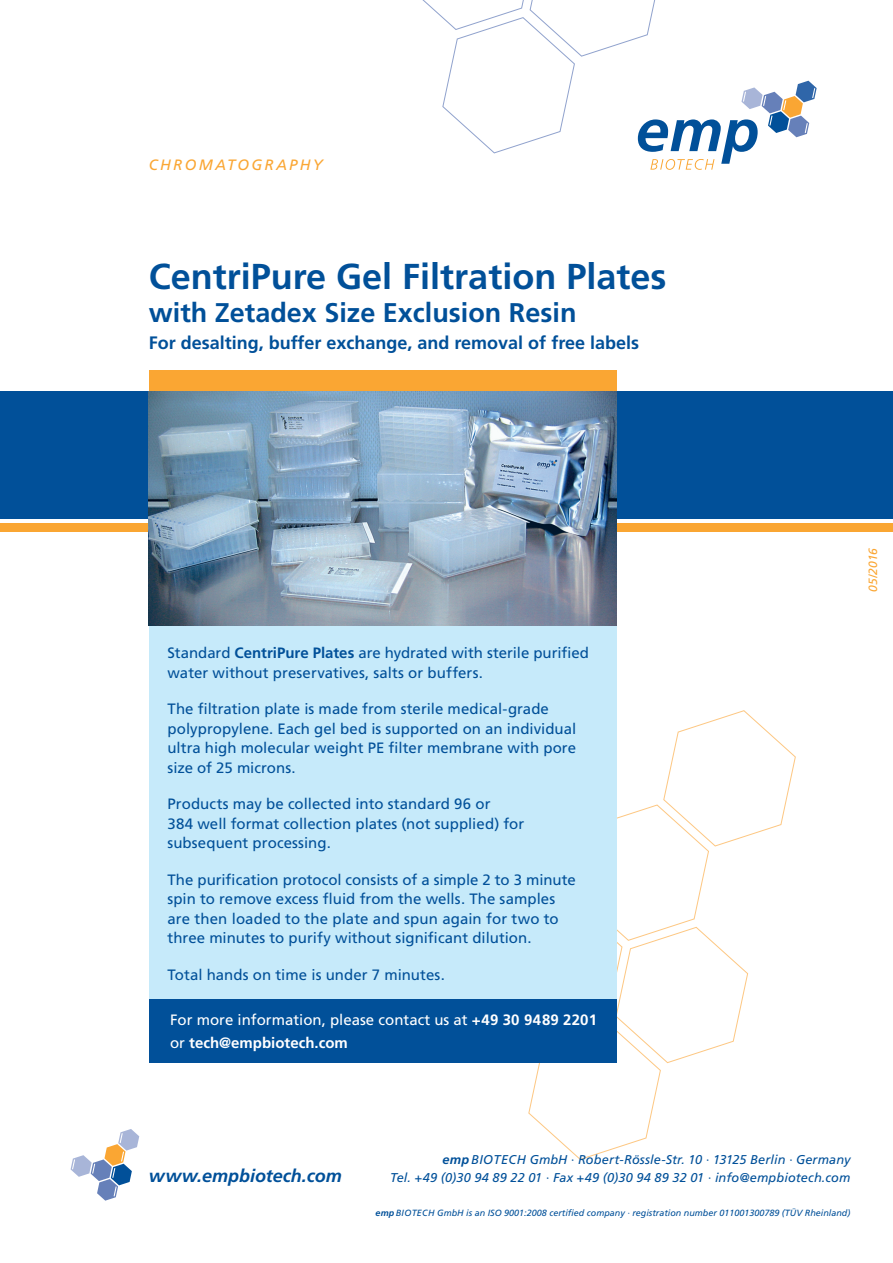
<style>
.page{position:relative;width:893px;height:1263px;background:#fff}
.page>*{position:absolute;margin:0;border:0;box-sizing:border-box;transform-origin:0 0}
.t1{font:700 36px "Frutiger";color:#015099}
.t2{font:700 27px "Frutiger";color:#015099}
.t3{font:700 18px "Frutiger";color:#015099}
.t4{font:italic 700 18px "Frutiger";color:#015099}
.t5{font:15px/19.5px "Frutiger";color:#015099}
.t6{font:15px/22.5px "Frutiger";color:#fff}
.t7{font:italic 15px "Frutiger";letter-spacing:.15em;color:#faa633}
.t8{font:italic 12.75px/18px "Frutiger";letter-spacing:.01em;color:#015099;text-align:right}
.t9{font:italic 12px "Frutiger";color:#faa633}
.t10{font:italic 9px "Frutiger";color:#015099}
.s1{font-weight:700}
</style>
<div class="page">
<div style="left:0;top:523px;width:893px;height:8px;background:#faa633"></div>
<div style="left:0;top:391px;width:893px;height:128px;background:#015099"></div>
<svg style="left:71px;top:1129px;width:68px;height:72px"></svg>
<svg style="left:528px;top:710px;width:268px;height:450px"></svg>
<svg style="left:422px;top:0;width:395px;height:170px"></svg>
<div style="left:149px;top:370px;width:468px;height:21px;background:#faa633"></div>
<div style="left:149px;top:625px;width:468px;height:374px;background:#c6eafa"></div>
<div style="left:149px;top:999px;width:468px;height:64px;background:#015099"></div>
<img style="left:149px;top:391px;width:468px;height:234px">
<p class="t7" style="left:149px;top:156px;width:175px">CHROMATOGRAPHY</p>
<h1 class="t1" style="left:149px;top:255px;width:519px">CentriPure Gel Filtration Plates</h1>
<h2 class="t2" style="left:149px;top:296px;width:429px">with Zetadex Size Exclusion Resin</h2>
<p class="t3" style="left:149px;top:332px;width:492px">For desalting, buffer exchange, and removal of free labels</p>
<p class="t5" style="left:168px;top:643px;width:423px">Standard <span class="s1">CentriPure Plates</span> are hydrated with sterile purified water without preservatives, salts or buffers.</p>
<p class="t5" style="left:168px;top:699px;width:410px">The filtration plate is made from sterile medical-grade polypropylene. Each gel bed is supported on an individual ultra high molecular weight PE filter membrane with pore size of 25 microns.</p>
<p class="t5" style="left:168px;top:794px;width:358px">Products may be collected into standard 96 or<br>384 well format collection plates (not supplied) for subsequent processing.</p>
<p class="t5" style="left:168px;top:869px;width:410px">The purification protocol consists of a simple 2 to 3 minute spin to remove excess fluid from the wells. The samples are then loaded to the plate and spun again for two to three minutes to purify without significant dilution.</p>
<p class="t5" style="left:168px;top:964px;width:279px">Total hands on time is under 7 minutes.</p>
<p class="t6" style="left:170px;top:1008px;width:429px">For more information, please contact us at <span class="s1">+49 30 9489 2201 </span>or <span class="s1">tech@empbiotech.com</span></p>
<p class="t9" style="left:866px;top:592px;width:45px;rotate:-90deg">05/2016</p>
<p class="t4" style="left:149px;top:1165px;width:194px">www.empbiotech.com</p>
<p class="t8" style="left:390px;top:1151px;width:462px"><span class="s1">emp</span> Biotech GmbH · Robert-Rössle-Str. 10 · 13125 Berlin · Germany<br>Tel. +49 (0)30 94 89 22 01 · Fax +49 (0)30 94 89 32 01 · info@empbiotech.com</p>
<p class="t10" style="left:376px;top:1208px;width:476px"><span class="s1">emp</span> Biotech GmbH is an ISO 9001:2008 certified company · registration number 011001300789 (TÜV Rheinland)</p>
</div>
